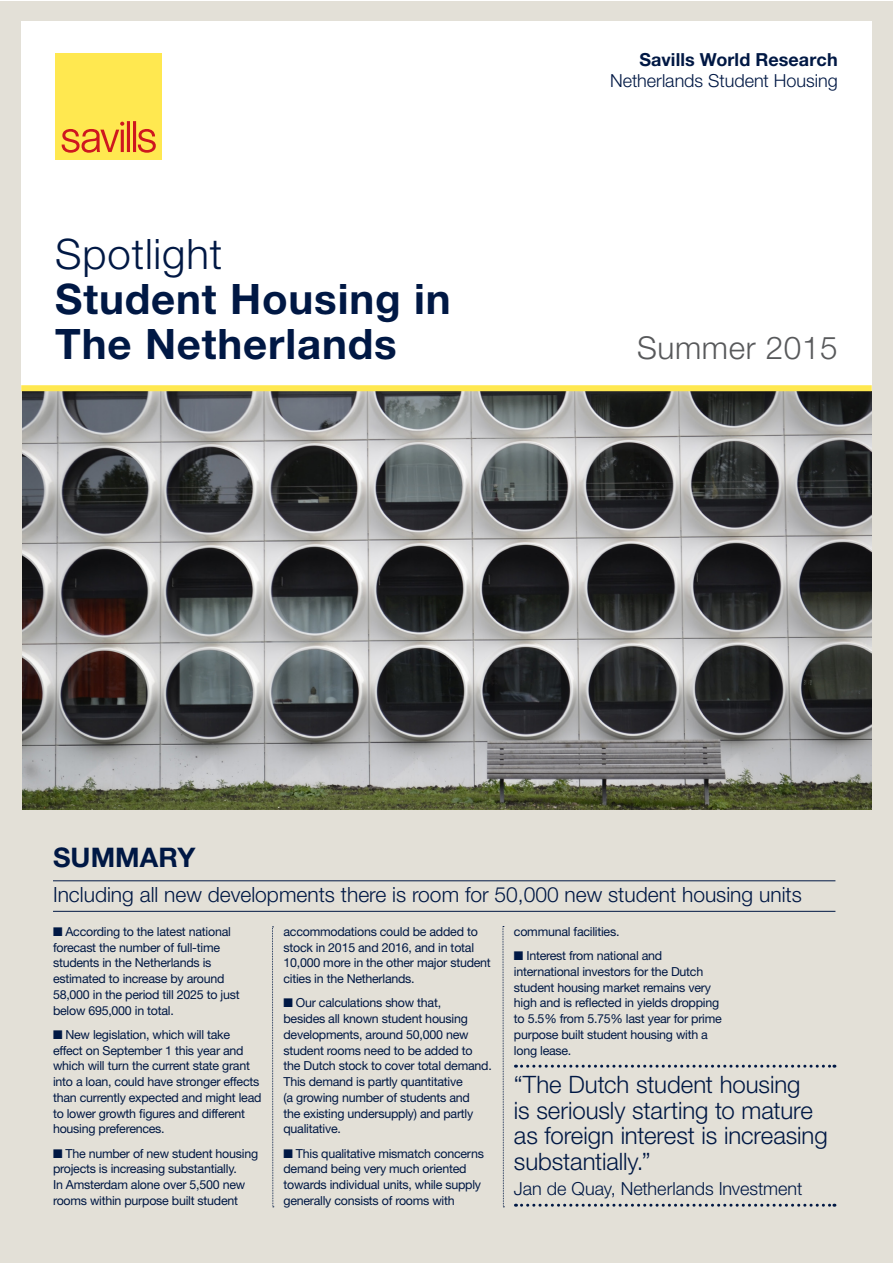
<style>
.page{position:relative;width:893px;height:1263px;background:#fff}
.page>*{position:absolute;margin:0;border:0;box-sizing:border-box;transform-origin:0 0}
.t1{font:700 42px/45px "Helvetica Neue LT Std";letter-spacing:.02em;color:#001844}
.t2{font:300 42px "Helvetica Neue LT Std";letter-spacing:.02em;color:#001844}
.t3{font:300 31.5px "Helvetica Neue LT Std";letter-spacing:.02em;color:#58595b}
.t4{font:700 27px "Helvetica Neue LT Std";letter-spacing:.005em;color:#001844}
.t5{font:300 24px/25.5px "Helvetica Neue LT Std";letter-spacing:-.005em;color:#001844}
.t6{font:300 21px "Helvetica Neue LT Std";color:#001844}
.t7{font:300 18px "Helvetica Neue LT Std";color:#001844}
.t8{font:700 18px "Helvetica Neue LT Std";letter-spacing:.005em;color:#001844}
.t9{font:12.45px/15.8px "Helvetica Neue LT Std";letter-spacing:-.02em;color:#001844}
</style>
<div class="page">
<div style="left:0;top:1px;width:892px;height:1262px;background:#e3e0d7"></div>
<img style="left:22px;top:391px;width:850px;height:418px">
<hr style="left:53px;top:880px;width:782px;height:1px;background:#001844">
<hr style="left:53px;top:911px;width:782px;height:1px;background:#001844">
<svg style="left:272px;top:926px;width:2px;height:281px"></svg>
<svg style="left:503px;top:926px;width:1px;height:281px"></svg>
<svg style="left:515px;top:1065px;width:320px;height:3px"></svg>
<svg style="left:515px;top:1204px;width:320px;height:3px"></svg>
<div style="left:21px;top:21px;width:851px;height:370px;background:#fff"></div>
<div style="left:55px;top:53px;width:107px;height:106px;background:#ffe850"></div>
<svg style="left:62px;top:121px;width:94px;height:32px"></svg>
<div style="left:21px;top:385px;width:851px;height:6px;background:#ffe850"></div>
<h1 class="t2" style="left:55px;top:229px;width:168px">Spotlight</h1>
<h1 class="t1" style="left:55px;top:276px;width:397px">Student Housing in<br>The Netherlands</h1>
<h3 class="t8" style="left:639px;top:48px;width:200px">Savills World Research</h3>
<h3 class="t7" style="left:610px;top:70px;width:229px">Netherlands Student Housing</h3>
<h2 class="t3" style="left:637px;top:329px;width:202px">Summer 2015</h2>
<h3 class="t4" style="left:53px;top:841px;width:144px">SUMMARY</h3>
<h3 class="t6" style="left:53px;top:882px;width:750px">Including all new developments there is room for 50,000 new student housing units</h3>
<p class="t9" style="left:53px;top:923px;width:188px">■ According to the latest national forecast the number of full-time students in the Netherlands is estimated to increase by around<br>58,000 in the period till 2025 to just below 695,000 in total.</p>
<p class="t9" style="left:53px;top:1026px;width:210px">■ New legislation, which will take effect on September 1 this year and which will turn the current state grant into a loan, could have stronger effects than currently expected and might lead to lower growth figures and different housing preferences.</p>
<p class="t9" style="left:53px;top:1145px;width:207px">■ The number of new student housing projects is increasing substantially.<br>In Amsterdam alone over 5,500 new rooms within purpose built student</p>
<p class="t9" style="left:514px;top:923px;width:107px">communal facilities.</p>
<p class="t9" style="left:514px;top:947px;width:209px">■ Interest from national and international investors for the Dutch student housing market remains very high and is reflected in yields dropping to 5.5% from 5.75% last year for prime purpose built student housing with a long lease.</p>
<h3 class="t5" style="left:514px;top:1071px;width:315px">“The Dutch student housing<br>is seriously starting to mature as foreign interest is increasing substantially.”</h3>
<h3 class="t7" style="left:514px;top:1178px;width:290px">Jan de Quay, Netherlands Investment</h3>
<p class="t9" style="left:283px;top:923px;width:209px">accommodations could be added to stock in 2015 and 2016, and in total 10,000 more in the other major student cities in the Netherlands.</p>
<p class="t9" style="left:283px;top:995px;width:210px">■ Our calculations show that,<br>besides all known student housing developments, around 50,000 new student rooms need to be added to the Dutch stock to cover total demand.<br>This demand is partly quantitative<br>(a growing number of students and<br>the existing undersupply) and partly qualitative.</p>
<p class="t9" style="left:283px;top:1145px;width:202px">■ This qualitative mismatch concerns demand being very much oriented towards individual units, while supply generally consists of rooms with</p>
</div>
